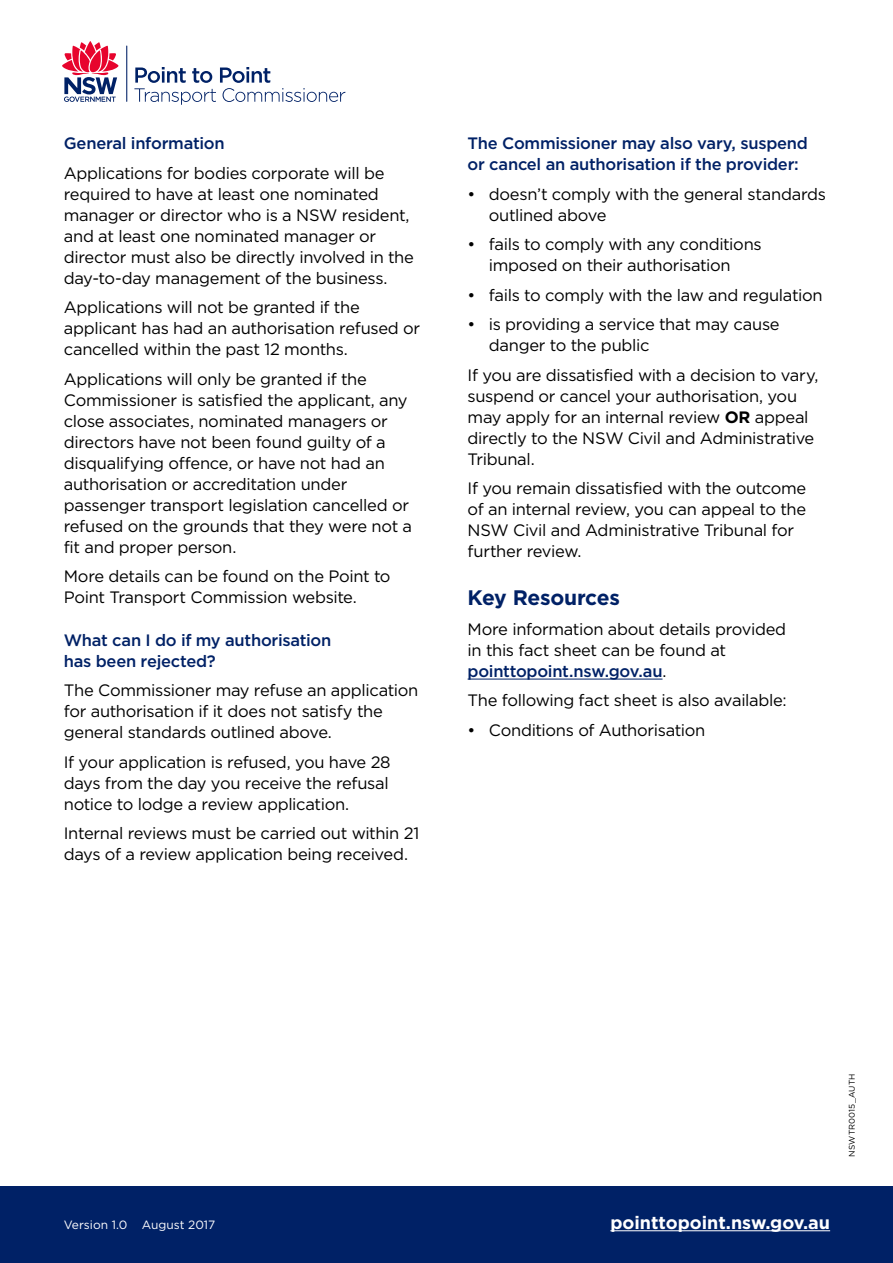
<style>
.page{position:relative;width:893px;height:1263px;background:#fff}
.page>*{position:absolute;margin:0;border:0;box-sizing:border-box;transform-origin:0 0}
.t1{font:700 21px "Gotham";letter-spacing:-.015em;color:#002166}
.t2{font:700 18px "Gotham";color:#fff}
.t3{font:16.5px/21px "Gotham";letter-spacing:-.02em;color:#000}
.t4{font:500 16.5px/21px "Gotham";letter-spacing:-.015em;color:#002166}
.t5{font:12px "Gotham";color:#fff}
.t6{font:8.25px "Gotham";letter-spacing:.01em;color:#000}
.s1{font-weight:700}
.s2{font-weight:500;color:#002166}
</style>
<div class="page">
<hr style="left:126px;top:46px;width:1px;height:56px;background:#002166">
<svg style="left:62px;top:41px;width:56px;height:61px"></svg>
<svg style="left:134px;top:67px;width:211px;height:38px"></svg>
<div style="left:0;top:1186px;width:893px;height:77px;background:#002166"></div>
<hr style="left:610px;top:1230px;width:220px;height:1px;background:#fff">
<hr style="left:468px;top:679px;width:194px;height:1px;background:#002166">
<p class="t4" style="left:64px;top:133px;width:162px">General information</p>
<p class="t3" style="left:64px;top:162px;width:352px">Applications for bodies corporate will be required to have at least one nominated manager or director who is a NSW resident, and at least one nominated manager or director must also be directly involved in the day-to-day management of the business.</p>
<p class="t3" style="left:64px;top:297px;width:358px">Applications will not be granted if the applicant has had an authorisation refused or cancelled within the past 12 months.</p>
<p class="t3" style="left:64px;top:368px;width:350px">Applications will only be granted if the Commissioner is satisfied the applicant, any close associates, nominated managers or directors have not been found guilty of a disqualifying offence, or have not had an authorisation or accreditation under passenger transport legislation cancelled or refused on the grounds that they were not a fit and proper person.</p>
<p class="t3" style="left:64px;top:566px;width:328px">More details can be found on the Point to<br>Point Transport Commission website.</p>
<p class="t4" style="left:64px;top:629px;width:269px">What can I do if my authorisation has been rejected?</p>
<p class="t3" style="left:64px;top:679px;width:356px">The Commissioner may refuse an application for authorisation if it does not satisfy the general standards outlined above.</p>
<p class="t3" style="left:64px;top:751px;width:328px;text-align:justify">If your application is refused, you have 28 days from the day you receive the refusal notice to lodge a review application.</p>
<p class="t3" style="left:64px;top:822px;width:357px">Internal reviews must be carried out within 21 days of a review application being received.</p>
<p class="t4" style="left:468px;top:133px;width:342px">The Commissioner may also vary, suspend or cancel an authorisation if the provider:</p>
<p class="t3" style="left:489px;top:183px;width:339px;text-indent:-21px">• doesn’t comply with the general standards outlined above</p>
<p class="t3" style="left:468px;top:234px;width:296px;text-align:center">• fails to comply with any conditions imposed on their authorisation</p>
<p class="t3" style="left:468px;top:284px;width:357px">• fails to comply with the law and regulation</p>
<p class="t3" style="left:489px;top:314px;width:292px;text-indent:-21px">• is providing a service that may cause danger to the public</p>
<p class="t3" style="left:468px;top:364px;width:352px">If you are dissatisfied with a decision to vary, suspend or cancel your authorisation, you may apply for an internal review <span class="s1">OR</span> appeal directly to the NSW Civil and Administrative Tribunal.</p>
<p class="t3" style="left:468px;top:478px;width:340px">If you remain dissatisfied with the outcome of an internal review, you can appeal to the NSW Civil and Administrative Tribunal for further review.</p>
<p class="t1" style="left:468px;top:584px;width:154px">Key Resources</p>
<p class="t3" style="left:468px;top:618px;width:320px">More information about details provided in this fact sheet can be found at <span class="s2">pointtopoint.nsw.gov.au</span>.</p>
<p class="t3" style="left:468px;top:690px;width:321px">The following fact sheet is also available:</p>
<p class="t3" style="left:468px;top:719px;width:239px">• Conditions of Authorisation</p>
<p class="t6" style="left:847px;top:1157px;width:85px;rotate:-90deg">NSWTR0015_AUTH</p>
<p class="t5" style="left:64px;top:1217px;width:153px">Version 1.0 August 2017</p>
<p class="t2" style="left:610px;top:1211px;width:221px">pointtopoint.nsw.gov.au</p>
</div>
